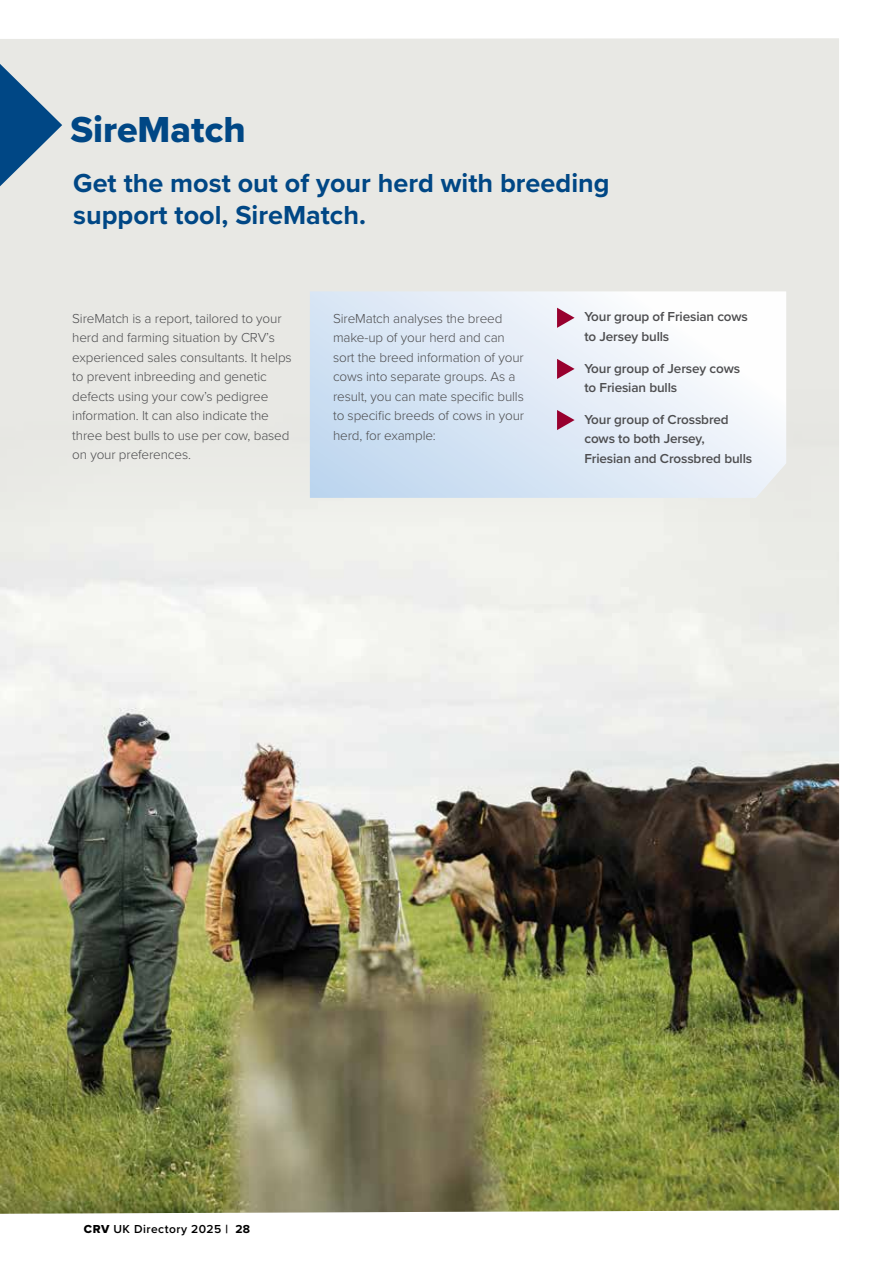
<style>
.page{position:relative;width:893px;height:1263px;background:#fff}
.page>*{position:absolute;margin:0;border:0;box-sizing:border-box;transform-origin:0 0}
.t1{font:37.5px "Proxima Nova Extrabld";color:#004785}
.t2{font:700 27px/32.4px "Proxima Nova";color:#004785}
.t3{font:300 13.5px/19.5px "Proxima Nova";letter-spacing:-.01em;color:#4d4d4f}
.t4{font:600 13.5px/19.5px "Proxima Nova";letter-spacing:-.01em;color:#4d4d4f}
.t5{font:600 12px "Proxima Nova";letter-spacing:.04em;color:#000}
.s1{font-family:"Proxima Nova Extrabld";font-weight:400}
.s2{font-weight:700}
</style>
<div class="page">
<div style="left:0;top:38px;width:839px;height:350px;background:#e8e8e4"></div>
<img style="left:0;top:388px;width:839px;height:826px">
<svg style="left:310px;top:291px;width:476px;height:207px"></svg>
<svg style="left:557px;top:308px;width:18px;height:20px"></svg>
<svg style="left:557px;top:359px;width:18px;height:20px"></svg>
<svg style="left:557px;top:410px;width:18px;height:20px"></svg>
<svg style="left:0;top:64px;width:62px;height:122px;background:#7396b4"></svg>
<h1 class="t1" style="left:70px;top:102px;width:177px">SireMatch</h1>
<h2 class="t2" style="left:73px;top:166px;width:538px">Get the most out of your herd with breeding support tool, SireMatch.</h2>
<p class="t3" style="left:72px;top:308px;width:221px">SireMatch is a report, tailored to your herd and farming situation by CRV’s experienced sales consultants. It helps to prevent inbreeding and genetic defects using your cow’s pedigree information. It can also indicate the three best bulls to use per cow, based on your preferences.</p>
<p class="t3" style="left:333px;top:308px;width:193px">SireMatch analyses the breed make-up of your herd and can sort the breed information of your cows into separate groups. As a result, you can mate specific bulls to specific breeds of cows in your herd, for example:</p>
<p class="t4" style="left:584px;top:307px;width:165px">Your group of Friesian cows to Jersey bulls</p>
<p class="t4" style="left:584px;top:358px;width:157px">Your group of Jersey cows to Friesian bulls</p>
<p class="t4" style="left:584px;top:409px;width:169px">Your group of Crossbred cows to both Jersey,<br>Friesian and Crossbred bulls</p>
<p class="t5" style="left:84px;top:1219px;width:168px"><span class="s1">CRV</span> UK Directory 2025 <span class="s2">| 28</span></p>
</div>
